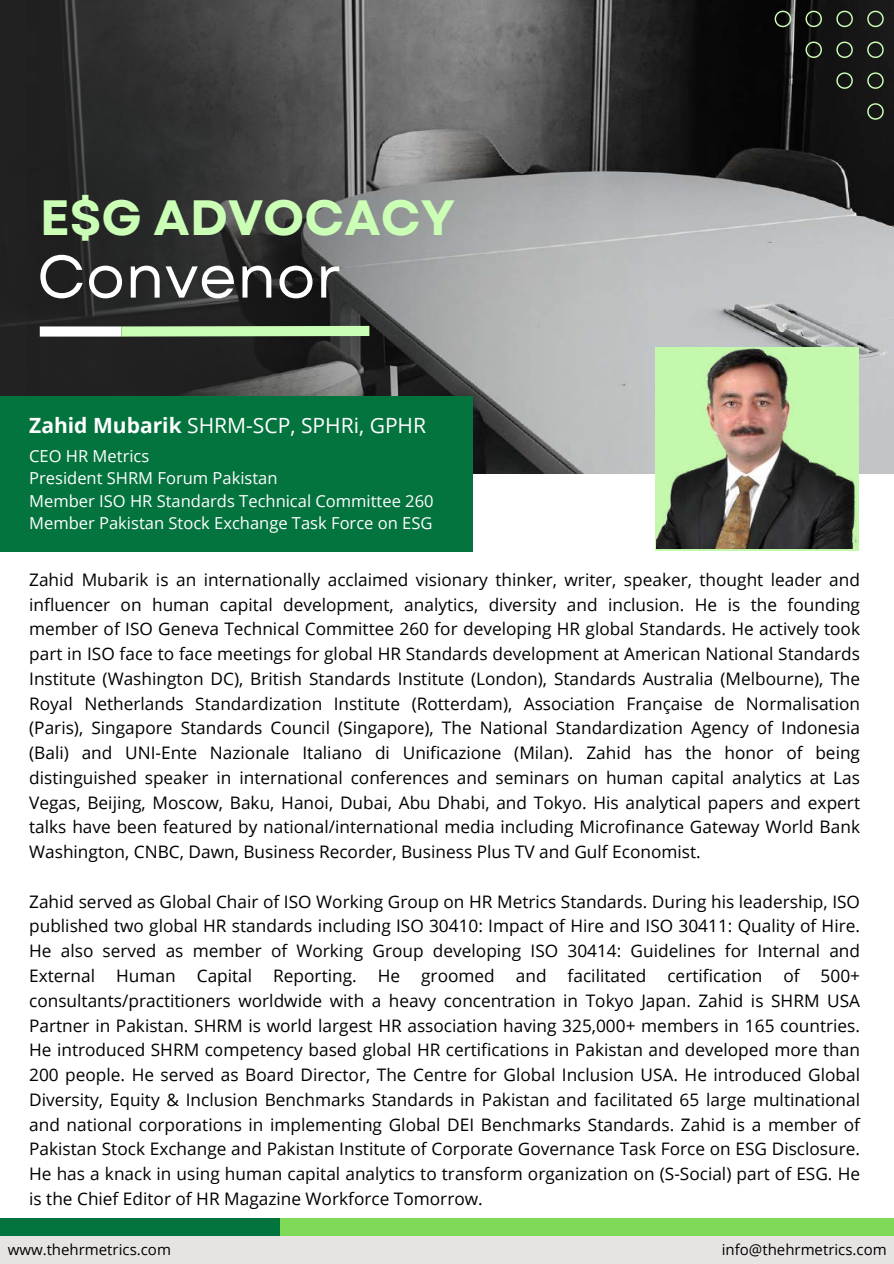
<style>
.page{position:relative;width:894px;height:1264px;background:#fff}
.page>*{position:absolute;margin:0;border:0;box-sizing:border-box;transform-origin:0 0}
.t1{font:60px "Garet";color:#fff}
.t2{font:700 49.5px "Garet";color:#ccffb6}
.t3{font:21px "Open Sans";color:#fff}
.t4{font:17.25px/24.8px "Open Sans";color:#000;text-align:justify}
.t5{font:16.5px/22.5px "Open Sans";color:#fff}
.t6{font:15px "Open Sans";color:#000}
.s1{font-weight:700}
</style>
<div class="page">
<img style="left:689px;top:0;width:204px;height:474px">
<img style="left:0;top:0;width:689px;height:474px">
<div style="left:0;top:396px;width:473px;height:155px;background:#04743e"></div>
<svg style="left:867px;top:11px;width:16px;height:16px"></svg>
<svg style="left:836px;top:11px;width:16px;height:16px"></svg>
<svg style="left:805px;top:11px;width:16px;height:16px"></svg>
<svg style="left:805px;top:42px;width:16px;height:16px"></svg>
<svg style="left:774px;top:11px;width:17px;height:16px"></svg>
<svg style="left:866px;top:41px;width:17px;height:17px"></svg>
<svg style="left:836px;top:42px;width:16px;height:16px"></svg>
<svg style="left:867px;top:72px;width:16px;height:17px"></svg>
<svg style="left:836px;top:72px;width:16px;height:17px"></svg>
<svg style="left:867px;top:103px;width:16px;height:17px"></svg>
<div style="left:40px;top:326px;width:81px;height:10px;background:#fff"></div>
<svg style="left:111px;top:321px;width:268px;height:21px;background:#718867"></svg>
<img style="left:656px;top:347px;width:204px;height:201px">
<div style="left:279px;top:1218px;width:614px;height:45px;background:#7ed957"></div>
<div style="left:0;top:1218px;width:279px;height:29px;background:#04743e"></div>
<div style="left:0;top:1236px;width:893px;height:27px;background:#e8e3e3"></div>
<h2 class="t2" style="left:40px;top:182px;width:416px">E$G ADVOCACY</h2>
<h1 class="t1" style="left:37px;top:233px;width:306px">Convenor</h1>
<p class="t3" style="left:29px;top:411px;width:398px"><span class="s1">Zahid Mubarik</span> SHRM-SCP, SPHRi, GPHR</p>
<p class="t5" style="left:29px;top:444px;width:406px">CEO HR Metrics<br>President SHRM Forum Pakistan<br>Member ISO HR Standards Technical Committee 260<br>Member Pakistan Stock Exchange Task Force on ESG</p>
<p class="t4" style="left:29px;top:566px;width:832px">Zahid Mubarik is an internationally acclaimed visionary thinker, writer, speaker, thought leader and influencer on human capital development, analytics, diversity and inclusion. He is the founding member of ISO Geneva Technical Committee 260 for developing HR global Standards. He actively took part in ISO face to face meetings for global HR Standards development at American National Standards Institute (Washington DC), British Standards Institute (London), Standards Australia (Melbourne), The Royal Netherlands Standardization Institute (Rotterdam), Association Française de Normalisation (Paris), Singapore Standards Council (Singapore), The National Standardization Agency of Indonesia (Bali) and UNI-Ente Nazionale Italiano di Unificazione (Milan). Zahid has the honor of being distinguished speaker in international conferences and seminars on human capital analytics at Las Vegas, Beijing, Moscow, Baku, Hanoi, Dubai, Abu Dhabi, and Tokyo. His analytical papers and expert talks have been featured by national/international media including Microfinance Gateway World Bank Washington, CNBC, Dawn, Business Recorder, Business Plus TV and Gulf Economist.</p>
<p class="t4" style="left:29px;top:888px;width:832px">Zahid served as Global Chair of ISO Working Group on HR Metrics Standards. During his leadership, ISO published two global HR standards including ISO 30410: Impact of Hire and ISO 30411: Quality of Hire.<br>He also served as member of Working Group developing ISO 30414: Guidelines for Internal and External Human Capital Reporting. He groomed and facilitated certification of 500+ consultants/practitioners worldwide with a heavy concentration in Tokyo Japan. Zahid is SHRM USA Partner in Pakistan. SHRM is world largest HR association having 325,000+ members in 165 countries.<br>He introduced SHRM competency based global HR certifications in Pakistan and developed more than 200 people. He served as Board Director, The Centre for Global Inclusion USA. He introduced Global Diversity, Equity &amp; Inclusion Benchmarks Standards in Pakistan and facilitated 65 large multinational and national corporations in implementing Global DEI Benchmarks Standards. Zahid is a member of Pakistan Stock Exchange and Pakistan Institute of Corporate Governance Task Force on ESG Disclosure.<br>He has a knack in using human capital analytics to transform organization on (S-Social) part of ESG. He is the Chief Editor of HR Magazine Workforce Tomorrow.</p>
<p class="t6" style="left:8px;top:1239px;width:165px">www.thehrmetrics.com</p>
<p class="t6" style="left:721px;top:1239px;width:166px">info@thehrmetrics.com</p>
</div>
